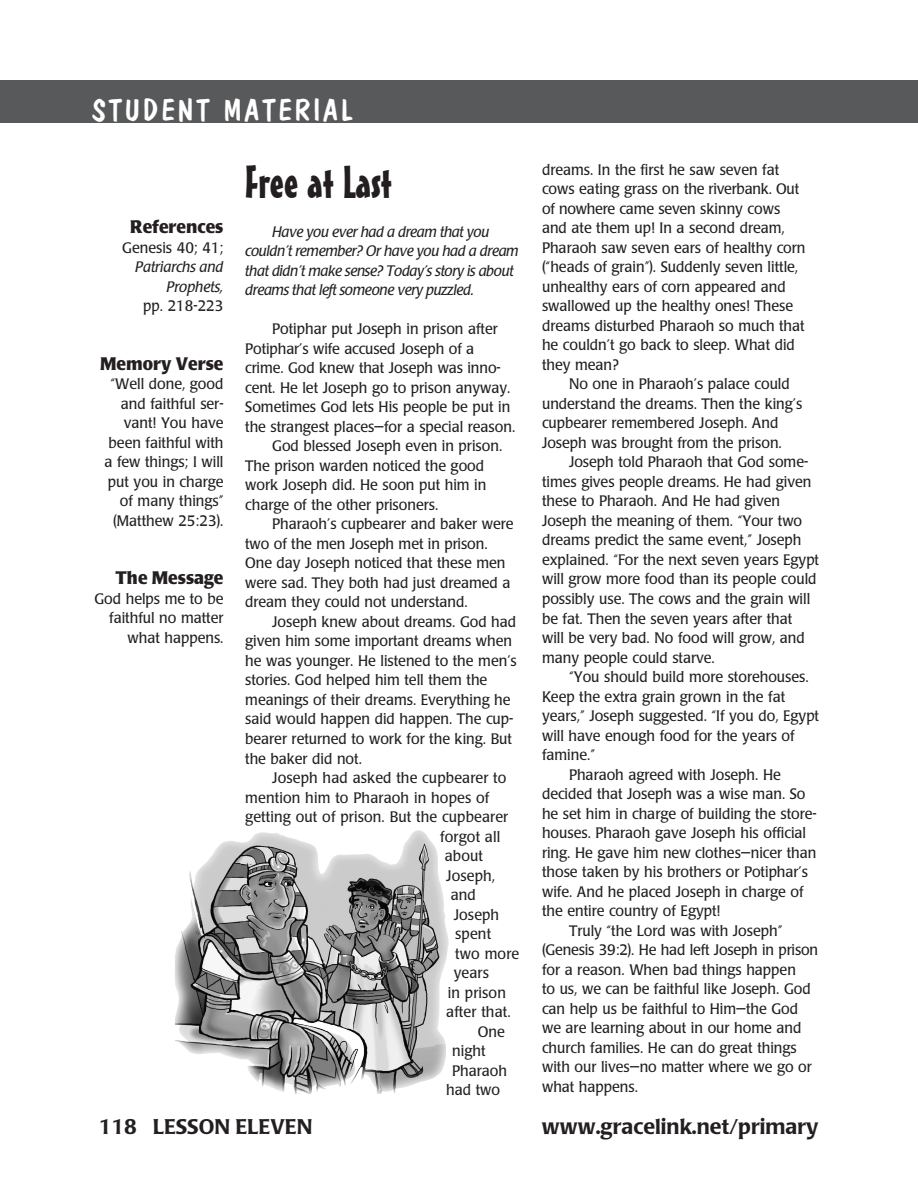
<style>
.page{position:relative;width:918px;height:1202px;background:#fff}
.page>*{position:absolute;margin:0;border:0;box-sizing:border-box;transform-origin:0 0}
.section_title{font:45px "Mister Earl BT";color:#231f20}
.t1{font:30px "Dom Casual D";letter-spacing:.1em;color:#fff}
.t2{font:500 21px "Poppl Laudatio";color:#231f20}
.subhead-right{font:700 18px "Poppl Laudatio";color:#231f20;scale:.95 1}
.body{font:15px/19.5px "Poppl Laudatio";color:#231f20;scale:.95 1}
.body-right{font:15px/19.5px "Poppl Laudatio";color:#231f20;text-align:right;scale:.95 1}
.body-2{font:italic 15px/19.5px "Poppl Laudatio";letter-spacing:-.02em;color:#231f20}
.body-right-2{font:italic 15px/19.5px "Poppl Laudatio";color:#231f20;text-align:right}
.s1{font-style:normal}
</style>
<div class="page">
<div style="left:0;top:80px;width:891px;height:43px;background:#58595b"></div>
<div style="left:891px;top:80px;width:27px;height:43px;background:#58595b"></div>
<img style="left:175px;top:832px;width:236px;height:262px">
<p class="t1" style="left:92px;top:92px;width:262px">STUDENT MATERIAL</p>
<p class="subhead-right" style="left:130px;top:217px;width:100px">References</p>
<p class="body-right-2" style="left:122px;top:238px;width:103px"><span class="s1">Genesis 40; 41;<br></span>Patriarchs and<br>Prophets,</p>
<p class="body-right" style="left:143px;top:296px;width:86px">pp. 218-223</p>
<p class="subhead-right" style="left:100px;top:353px;width:131px">Memory Verse</p>
<p class="body-right" style="left:105px;top:374px;width:127px">“Well done, good and faithful ser&shy;vant! You have been faithful with a few things; I will put you in charge of many things” (Matthew 25:23).</p>
<p class="subhead-right" style="left:116px;top:568px;width:115px">The Message</p>
<p class="body-right" style="left:94px;top:589px;width:137px">God helps me to be faithful no matter what happens.</p>
<p class="section_title" style="left:245px;top:154px;width:148px">Free at Last</p>
<p class="body-2" style="left:245px;top:222px;width:275px;text-indent:27px">Have you ever had a dream that you couldn’t remember? Or have you had a dream that didn’t make sense? Today’s story is about dreams that left someone very puzzled.</p>
<p class="body" style="left:245px;top:320px;width:286px;text-indent:27px">Potiphar put Joseph in prison after Potiphar’s wife accused Joseph of a crime. God knew that Joseph was inno&shy;cent. He let Joseph go to prison anyway.<br>Sometimes God lets His people be put in the strangest places—for a special reason.</p>
<p class="body" style="left:245px;top:437px;width:272px;text-indent:27px">God blessed Joseph even in prison.<br>The prison warden noticed the good work Joseph did. He soon put him in charge of the other prisoners.</p>
<p class="body" style="left:245px;top:515px;width:284px;text-indent:27px">Pharaoh’s cupbearer and baker were two of the men Joseph met in prison.<br>One day Joseph noticed that these men were sad. They both had just dreamed a dream they could not understand.</p>
<p class="body" style="left:245px;top:612px;width:287px;text-indent:27px">Joseph knew about dreams. God had given him some important dreams when he was younger. He listened to the men’s stories. God helped him tell them the meanings of their dreams. Everything he said would happen did happen. The cup&shy;bearer returned to work for the king. But the baker did not.</p>
<p class="body" style="left:272px;top:768px;width:248px">Joseph had asked the cupbearer to</p>
<p class="body" style="left:245px;top:788px;width:258px">mention him to Pharaoh in hopes of</p>
<p class="body" style="left:245px;top:807px;width:278px">getting out of prison. But the cupbearer</p>
<p class="body" style="left:440px;top:827px;width:65px">forgot all</p>
<p class="body" style="left:445px;top:846px;width:42px">about</p>
<p class="body" style="left:446px;top:866px;width:53px">Joseph,</p>
<p class="body" style="left:451px;top:885px;width:28px">and</p>
<p class="body" style="left:454px;top:905px;width:49px">Joseph</p>
<p class="body" style="left:455px;top:924px;width:39px">spent</p>
<p class="body" style="left:455px;top:944px;width:69px">two more</p>
<p class="body" style="left:454px;top:963px;width:39px">years</p>
<p class="body" style="left:448px;top:983px;width:63px">in prison</p>
<p class="body" style="left:446px;top:1002px;width:69px">after that.</p>
<p class="body" style="left:478px;top:1022px;width:30px">One</p>
<p class="body" style="left:452px;top:1041px;width:36px">night</p>
<p class="body" style="left:452px;top:1061px;width:59px">Pharaoh</p>
<p class="body" style="left:446px;top:1080px;width:58px">had two</p>
<p class="body" style="left:542px;top:160px;width:279px">dreams. In the first he saw seven fat cows eating grass on the riverbank. Out of nowhere came seven skinny cows and ate them up! In a second dream, Pharaoh saw seven ears of healthy corn (“heads of grain”). Suddenly seven little, unhealthy ears of corn appeared and swallowed up the healthy ones! These dreams disturbed Pharaoh so much that he couldn’t go back to sleep. What did they mean?</p>
<p class="body" style="left:542px;top:375px;width:276px;text-indent:27px">No one in Pharaoh’s palace could understand the dreams. Then the king’s cupbearer remembered Joseph. And Joseph was brought from the prison.</p>
<p class="body" style="left:542px;top:453px;width:293px;text-indent:27px">Joseph told Pharaoh that God some&shy;times gives people dreams. He had given these to Pharaoh. And He had given Joseph the meaning of them. “Your two dreams predict the same event,” Joseph explained. “For the next seven years Egypt will grow more food than its people could possibly use. The cows and the grain will be fat. Then the seven years after that<br>will be very bad. No food will grow, and many people could starve.</p>
<p class="body" style="left:542px;top:667px;width:293px;text-indent:27px">“You should build more storehouses.<br>Keep the extra grain grown in the fat years,” Joseph suggested. “If you do, Egypt will have enough food for the years of famine.”</p>
<p class="body" style="left:542px;top:765px;width:291px;text-indent:27px">Pharaoh agreed with Joseph. He decided that Joseph was a wise man. So he set him in charge of building the store&shy;houses. Pharaoh gave Joseph his official ring. He gave him new clothes—nicer than those taken by his brothers or Potiphar’s wife. And he placed Joseph in charge of the entire country of Egypt!</p>
<p class="body" style="left:542px;top:921px;width:292px;text-indent:27px">Truly “the Lord was with Joseph” (Genesis 39:2). He had left Joseph in prison for a reason. When bad things happen<br>to us, we can be faithful like Joseph. God can help us be faithful to Him—the God we are learning about in our home and church families. He can do great things with our lives—no matter where we go or what happens.</p>
<p class="t2" style="left:99px;top:1115px;width:215px">118 LESSON ELEVEN</p>
<p class="t2" style="left:542px;top:1115px;width:278px">www.gracelink.net/primary</p>
</div>
